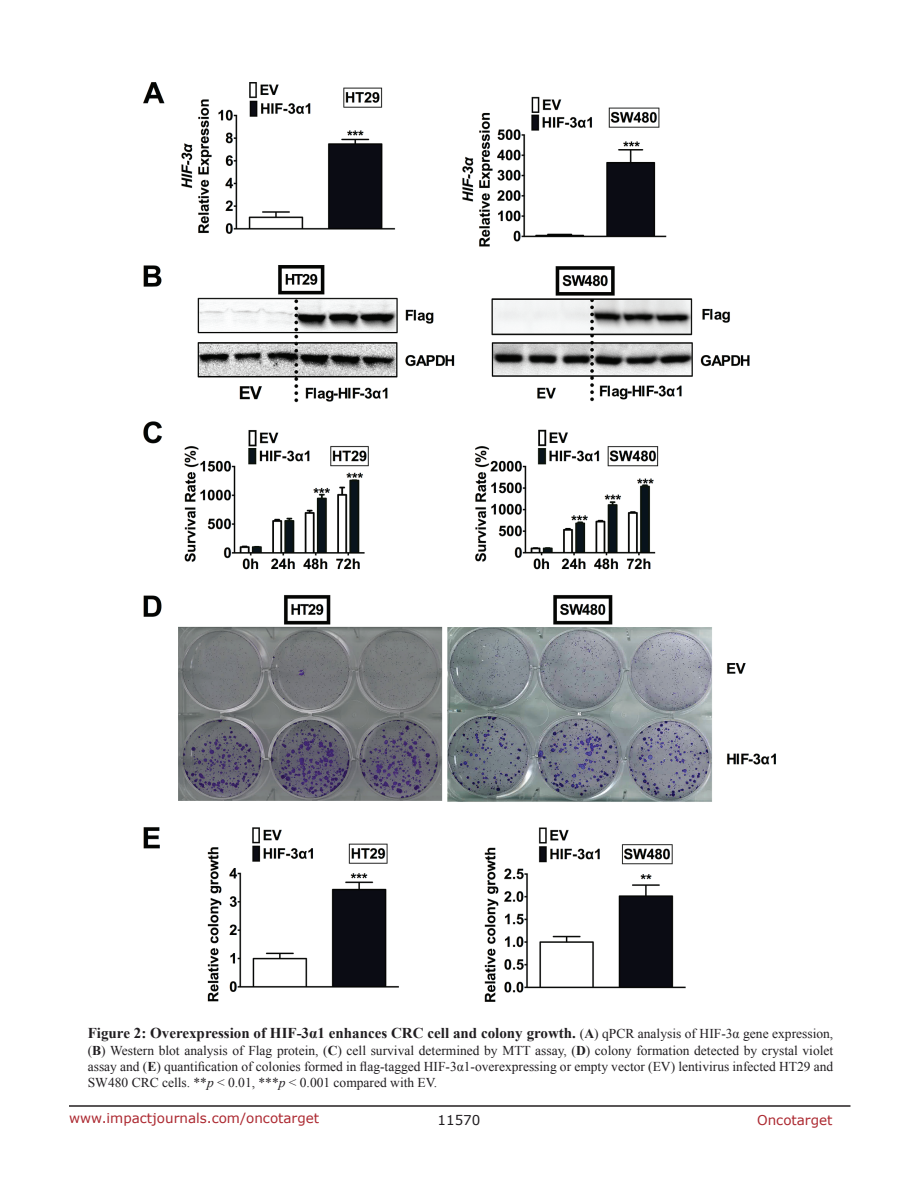
<style>
.page{position:relative;width:918px;height:1188px;background:#fff}
.page>*{position:absolute;margin:0;border:0;box-sizing:border-box;transform-origin:0 0}
.t1{font:700 15px "Times New Roman";color:#201d20}
.t2{font:13.5px/16.2px "Times New Roman";color:#201d20;text-align:justify}
.t3{font:13.5px "Verdana";color:#ac2830}
.t4{font:13.5px "Verdana";color:#201d20}
.s1{font-weight:400;font-size:13.5px}
.s2{font-size:13.5px}
.s3{font-weight:700}
.s4{font-style:italic}
</style>
<div class="page">
<hr style="left:69px;top:1105px;width:781px;height:2px;background:#231f20">
<img style="left:144px;top:82px;width:631px;height:920px">
<p class="t1" style="left:88px;top:1023px;width:747px">Figure 2: Overexpression of HIF-3α1 enhances CRC cell and colony growth. <span class="s1">(</span><span class="s2">A</span><span class="s1">) qPCR analysis of HIF-3α gene expression,</span></p>
<p class="t2" style="left:88px;top:1042px;width:747px">(<span class="s3">B</span>) Western blot analysis of Flag protein, (<span class="s3">C</span>) cell survival determined by MTT assay, (<span class="s3">D</span>) colony formation detected by crystal violet assay and (<span class="s3">E</span>) quantification of colonies formed in flag-tagged HIF-3α1-overexpressing or empty vector (EV) lentivirus infected HT29 and SW480 CRC cells. **<span class="s4">p</span> &lt; 0.01, ***<span class="s4">p</span> &lt; 0.001 compared with EV.</p>
<p class="t3" style="left:69px;top:1109px;width:252px">www.impactjournals.com/oncotarget</p>
<p class="t4" style="left:438px;top:1111px;width:44px">11570</p>
<p class="t3" style="left:757px;top:1111px;width:77px">Oncotarget</p>
</div>
